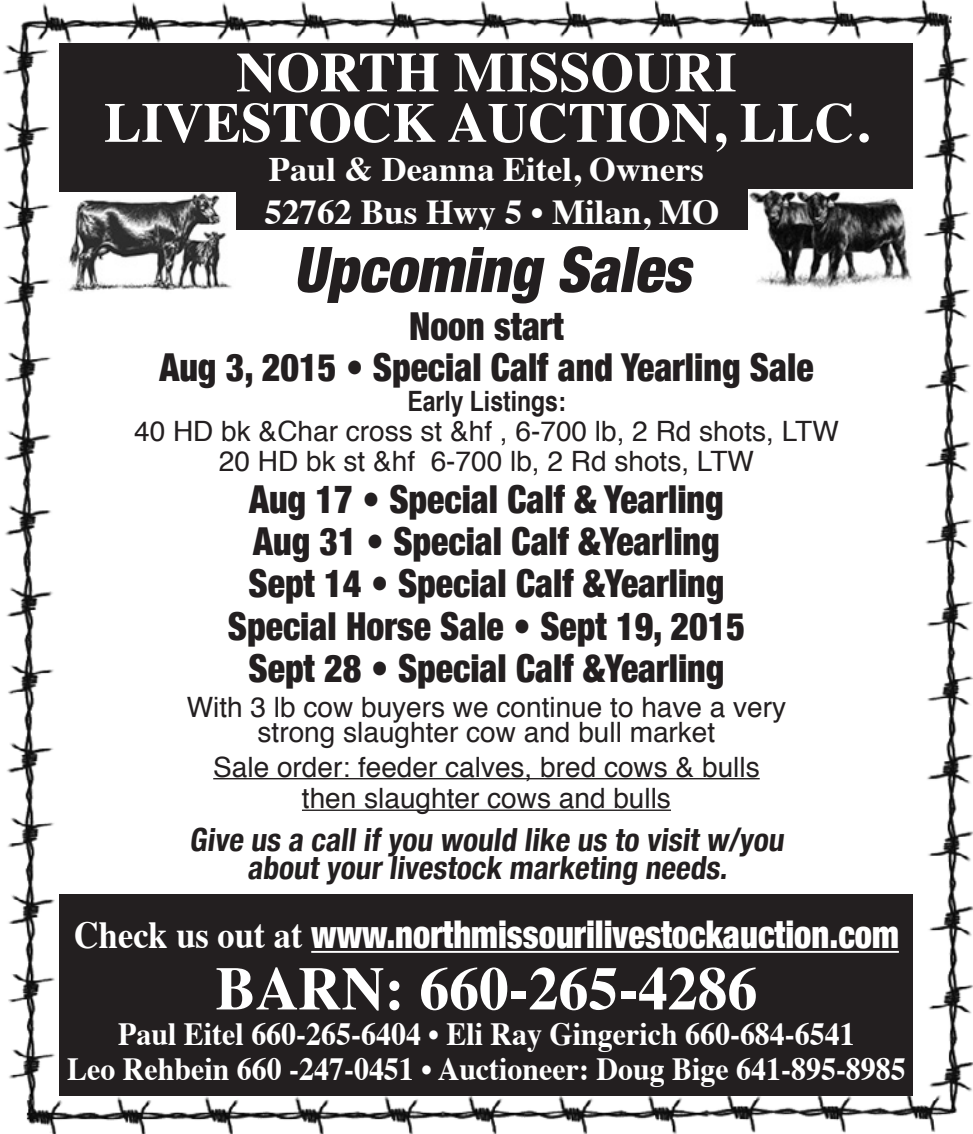
<style>
.page{position:relative;width:973px;height:1134px;background:#fff}
.page>*{position:absolute;margin:0;border:0;box-sizing:border-box;transform-origin:0 0}
.t1{font:italic 900 condensed 63px "Helvetica Neue";color:#231f20;scale:.95 1}
.t2{font:700 61.25px "Times";color:#fff}
.t3{font:700 56px/50.4px "Times";color:#fff;text-align:center}
.t4{font:900 condensed 38.5px/42.4px "Helvetica Neue";color:#231f20;text-align:center;scale:.93 1}
.t5{font:900 condensed 38.15px "Helvetica Neue";color:#fff;scale:.9 1}
.t6{font:700 35px "Times";color:#fff}
.t7{font:700 34.3px "Times";color:#fff}
.t8{font:700 32.2px/35px "Times";color:#fff;text-align:center;scale:.93 1}
.t9{font:700 condensed 31.85px/28.3px "Helvetica Neue";color:#231f20;text-align:center}
.t10{font:28px/29.8px "Helvetica";color:#231f20;text-align:center}
.t11{font:700 condensed 28px "Helvetica";color:#231f20}
.s1{font-family:"Times";font-weight:700;font-stretch:normal}
</style>
<div class="page">
<img style="left:3px;top:0;width:970px;height:1134px">
<div style="left:60px;top:44px;width:853px;height:186px;background:#231f20"></div>
<hr style="left:213px;top:778px;width:546px;height:1px;background:#231f20">
<hr style="left:302px;top:810px;width:369px;height:1px;background:#231f20">
<img style="left:748px;top:189px;width:165px;height:103px">
<img style="left:60px;top:192px;width:176px;height:101px">
<div style="left:60px;top:895px;width:853px;height:201px;background:#231f20"></div>
<hr style="left:311px;top:951px;width:588px;height:2px;background:#fff">
<h3 class="t3" style="left:104px;top:41px;width:766px">NORTH MISSOURI<br>LIVESTOCK AUCTION, LLC.</h3>
<p class="t7" style="left:269px;top:136px;width:436px">Paul &amp; Deanna Eitel, Owners</p>
<p class="t6" style="left:264px;top:179px;width:456px">52762 Bus Hwy 5 • Milan, MO</p>
<h1 class="t1" style="left:293px;top:218px;width:437px">UpcomingSales</h1>
<h3 class="t4" style="left:159px;top:303px;width:705px">Noon start<br>Aug 3, 2015 • Special Calf and Yearling Sale</h3>
<p class="t11" style="left:407px;top:384px;width:160px">Early Listings:</p>
<p class="t10" style="left:134px;top:417px;width:706px">40 HD bk &amp;Char cross st &amp;hf , 6-700 lb, 2 Rd shots, LTW<br>20 HD bk st &amp;hf 6-700 lb, 2 Rd shots, LTW</p>
<h3 class="t4" style="left:228px;top:476px;width:557px">Aug 17 • Special Calf &amp; Yearling<br>Aug 31 • Special Calf &amp;Yearling<br>Sept 14 • Special Calf &amp;Yearling<br>Special Horse Sale • Sept 19, 2015<br>Sept 28 • Special Calf &amp;Yearling</h3>
<p class="t10" style="left:187px;top:696px;width:601px;line-height:24.5px">With 3 lb cow buyers we continue to have a very strong slaughter cow and bull market</p>
<p class="t10" style="left:213px;top:752px;width:548px;line-height:31.5px">Sale order: feeder calves, bred cows &amp; bulls then slaughter cows and bulls</p>
<p class="t9" style="left:189px;top:823px;width:602px">Give us a callifyou would like us to visitw/you aboutyourlivestock marketing needs.</p>
<h3 class="t5" style="left:74px;top:903px;width:918px"><span class="s1">Check us out at</span> www.northmissourilivestockauction.com</h3>
<h2 class="t2" style="left:215px;top:930px;width:543px">BARN: 660-265-4286</h2>
<p class="t8" style="left:67px;top:1013px;width:903px">Paul Eitel 660-265-6404 • Eli Ray Gingerich 660-684-6541<br>Leo Rehbein 660 -247-0451 • Auctioneer: Doug Bige 641-895-8985</p>
</div>
